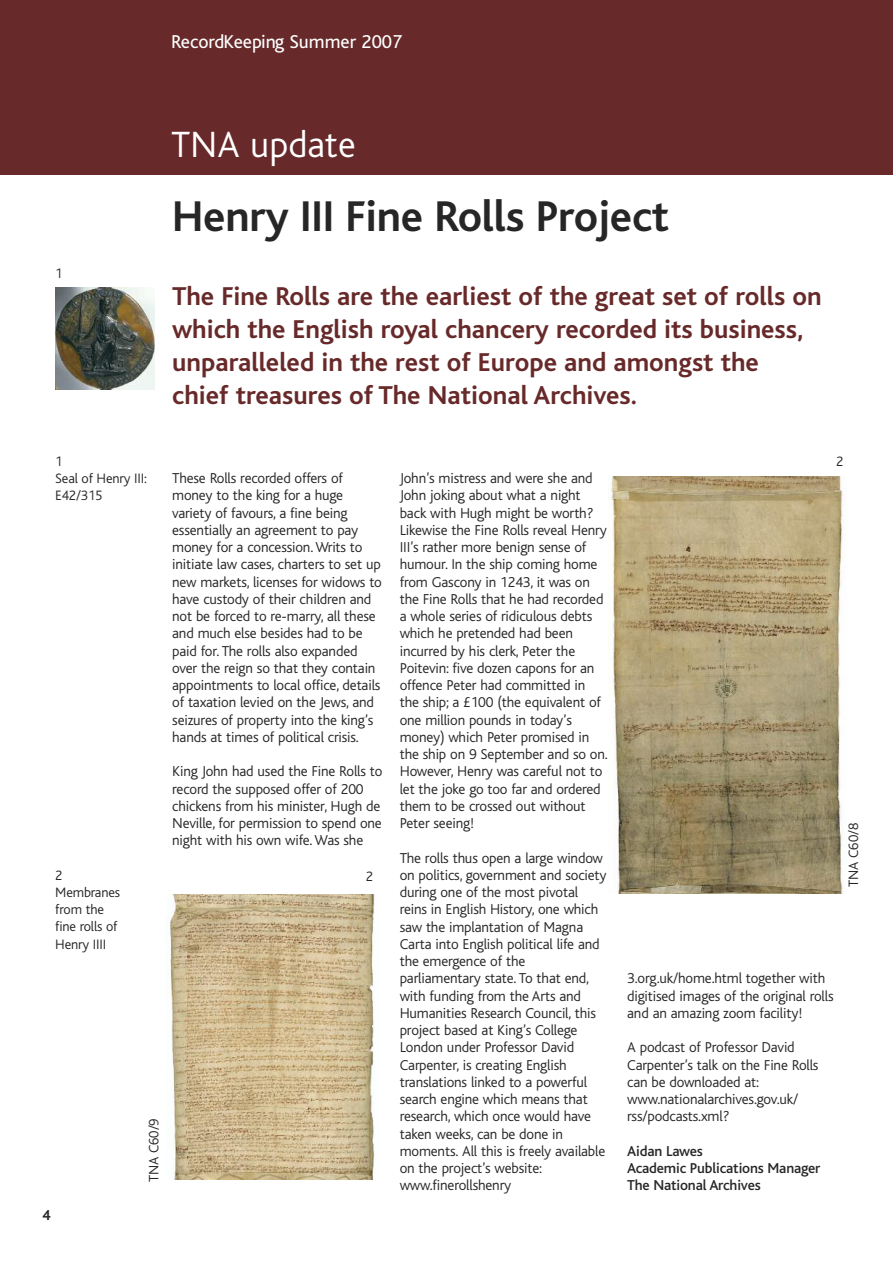
<style>
.page{position:relative;width:893px;height:1263px;background:#fff}
.page>*{position:absolute;margin:0;border:0;box-sizing:border-box;transform-origin:0 0}
.t1{font:700 45px "Bliss";letter-spacing:-.005em;color:#272627}
.t2{font:300 38.25px "Bliss";color:#fff}
.t3{font:700 27px/33px "Bliss";color:#672929}
.t4{font:19.5px "Bliss";color:#fff}
.t5{font:300 15px/17.2px "Bliss";letter-spacing:-.01em;color:#272627}
.t6{font:500 15px/17.2px "Bliss";letter-spacing:-.01em;color:#272627}
.t7{font:700 15px "Bliss";color:#272627}
.t8{font:300 14.25px/17.2px "Bliss";letter-spacing:-.01em;color:#272627}
</style>
<div class="page">
<img style="left:608px;top:476px;width:235px;height:418px">
<div style="left:0;top:0;width:893px;height:174px;background:#672929"></div>
<img style="left:55px;top:287px;width:100px;height:102px">
<img style="left:169px;top:894px;width:206px;height:285px">
<h3 class="t4" style="left:171px;top:35px;width:233px">RecordKeeping Summer 2007</h3>
<h2 class="t2" style="left:171px;top:132px;width:186px">TNA update</h2>
<p class="t8" style="left:55px;top:266px;width:9px">1</p>
<h1 class="t1" style="left:172px;top:201px;width:498px">Henry III Fine Rolls Project</h1>
<h3 class="t3" style="left:172px;top:283px;width:651px">The Fine Rolls are the earliest of the great set of rolls on which the English royal chancery recorded its business, unparalleled in the rest of Europe and amongst the chief treasures of The National Archives.</h3>
<p class="t8" style="left:55px;top:454px;width:93px">1<br>Seal of Henry III:<br>E42/315</p>
<p class="t5" style="left:172px;top:471px;width:211px">These Rolls recorded offers of money to the king for a huge variety of favours, a fine being essentially an agreement to pay money for a concession.Writs to initiate law cases, charters to set up new markets, licenses for widows to have custody of their children and not be forced to re-marry, all these and much else besides had to be paid for. The rolls also expanded over the reign so that they contain appointments to local office, details of taxation levied on the Jews, and seizures of property into the king’s hands at times of political crisis.</p>
<p class="t5" style="left:172px;top:764px;width:212px">King John had used the Fine Rolls to record the supposed offer of 200 chickens from his minister, Hugh de Neville, for permission to spend one night with his own wife.Was she</p>
<p class="t8" style="left:55px;top:868px;width:66px">2<br>Membranes from the fine rolls of<br>Henry IIII</p>
<p class="t8" style="left:366px;top:869px;width:9px">2</p>
<p class="t7" style="left:43px;top:1210px;width:10px">4</p>
<p class="t8" style="left:147px;top:1182px;width:65px;rotate:-90deg">TNA C60/9</p>
<p class="t5" style="left:400px;top:471px;width:210px">John’s mistress and were she and<br>John joking about what a night back with Hugh might be worth?<br>Likewise the Fine Rolls reveal Henry<br>III’s rather more benign sense of humour. In the ship coming home from Gascony in 1243, it was on the Fine Rolls that he had recorded a whole series of ridiculous debts which he pretended had been incurred by his clerk, Peter the<br>Poitevin: five dozen capons for an offence Peter had committed in the ship; a £100 (the equivalent of one million pounds in today’s money) which Peter promised in the ship on 9 September and so on.<br>However, Henry was careful not to let the joke go too far and ordered them to be crossed out without<br>Peter seeing!</p>
<p class="t5" style="left:400px;top:850px;width:208px">The rolls thus open a large window on politics, government and society during one of the most pivotal reins in English History, one which saw the implantation of Magna<br>Carta into English political life and the emergence of the parliamentary state. To that end, with funding from the Arts and<br>Humanities Research Council, this project based at King’s College<br>London under Professor David<br>Carpenter, is creating English translations linked to a powerful search engine which means that research, which once would have taken weeks, can be done in moments. All this is freely available on the project’s website: www.finerollshenry</p>
<p class="t8" style="left:836px;top:454px;width:9px">2</p>
<p class="t8" style="left:846px;top:887px;width:65px;rotate:-90deg">TNA C60/8</p>
<p class="t5" style="left:627px;top:971px;width:208px">3.org.uk/home.html together with digitised images of the original rolls and an amazing zoom facility!</p>
<p class="t5" style="left:627px;top:1040px;width:193px">A podcast of Professor David<br>Carpenter’s talk on the Fine Rolls can be downloaded at: www.nationalarchives.gov.uk/ rss/podcasts.xml?</p>
<p class="t6" style="left:627px;top:1144px;width:195px">Aidan Lawes<br>Academic Publications Manager<br>The National Archives</p>
</div>
